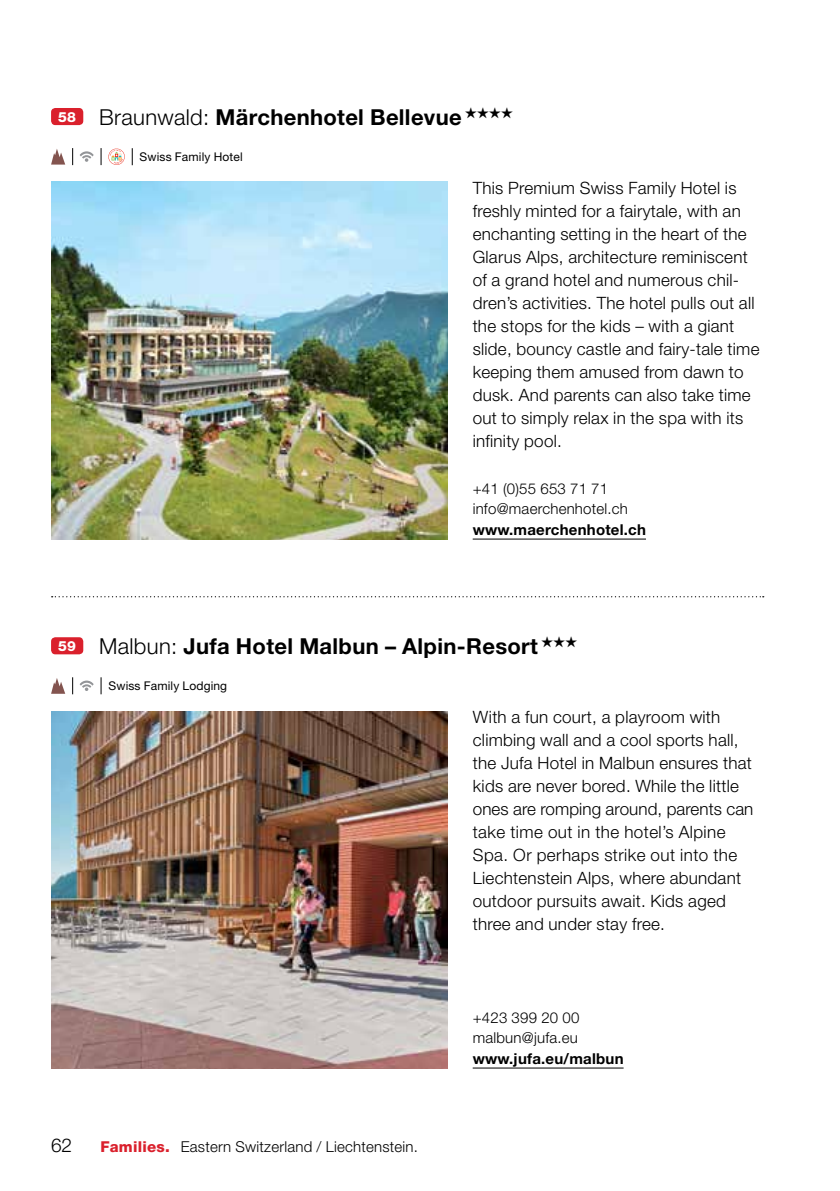
<style>
.page{position:relative;width:840px;height:1191px;background:#fff}
.page>*{position:absolute;margin:0;border:0;box-sizing:border-box;transform-origin:0 0}
.t1{font:700 22px "Helvetica Neue LT Pro";letter-spacing:.015em;color:#000}
.t2{font:300 19px "Helvetica Neue LT Pro";color:#000}
.t3{font:300 17px/23px "Helvetica Neue LT Pro";letter-spacing:.015em;color:#000}
.t4{font:300 15px/20px "Helvetica Neue LT Pro";letter-spacing:.015em;color:#000}
.t5{font:700 15px "Helvetica Neue LT Pro";letter-spacing:.015em;color:#000}
.t6{font:12px "Helvetica Neue LT Pro";letter-spacing:.01em;color:#000}
.s1{font-weight:300}
.s2{font-weight:800;color:#da202c}
</style>
<div class="page">
<svg style="left:51px;top:678px;width:14px;height:16px"></svg>
<svg style="left:80px;top:680px;width:14px;height:11px"></svg>
<svg style="left:72px;top:677px;width:1px;height:17px"></svg>
<svg style="left:101px;top:677px;width:1px;height:17px"></svg>
<img style="left:51px;top:711px;width:396px;height:357px">
<img style="left:51px;top:182px;width:396px;height:357px">
<svg style="left:52px;top:596px;width:711px;height:1px"></svg>
<svg style="left:51px;top:149px;width:14px;height:16px"></svg>
<svg style="left:80px;top:151px;width:14px;height:11px"></svg>
<svg style="left:72px;top:148px;width:1px;height:17px"></svg>
<svg style="left:101px;top:148px;width:24px;height:18px"></svg>
<svg style="left:132px;top:148px;width:1px;height:17px"></svg>
<div style="left:51px;top:637px;width:32px;height:17px;background:#da202c;border-radius:4px"></div>
<div style="left:51px;top:108px;width:32px;height:17px;background:#da202c;border-radius:4px"></div>
<hr style="left:472px;top:539px;width:173px;height:1px;background:#000">
<hr style="left:472px;top:1067px;width:151px;height:1px;background:#000">
<p class="t1" style="left:58px;top:103px;width:457px"><sup>58</sup> <span class="s1">Braunwald:</span> Märchenhotel Bellevue <sup>Õ</sup></p>
<p class="t6" style="left:140px;top:149px;width:104px">Swiss Family Hotel</p>
<p class="t3" style="left:472px;top:176px;width:288px">This Premium Swiss Family Hotel is freshly minted for a fairytale, with an enchanting setting in the heart of the Glarus Alps, architecture reminiscent of a grand hotel and numerous chil&shy;dren’s activities. The hotel pulls out all the stops for the kids – with a giant slide, bouncy castle and fairy-tale time keeping them amused from dawn to dusk. And parents can also take time out to simply relax in the spa with its infinity pool.</p>
<p class="t4" style="left:472px;top:478px;width:157px">+41 (0)55 653 71 71 info@maerchenhotel.ch</p>
<p class="t5" style="left:472px;top:520px;width:175px">www.maerchenhotel.ch</p>
<p class="t1" style="left:58px;top:632px;width:521px"><sup>59</sup> <span class="s1">Malbun:</span> Jufa Hotel Malbun – Alpin-Resort <sup>Ô</sup></p>
<p class="t6" style="left:108px;top:678px;width:120px">Swiss Family Lodging</p>
<p class="t2" style="left:51px;top:1134px;width:23px">62</p>
<p class="t4" style="left:100px;top:1136px;width:319px"><span class="s2">Families.</span> Eastern Switzerland / Liechtenstein.</p>
<p class="t3" style="left:472px;top:705px;width:282px">With a fun court, a playroom with climbing wall and a cool sports hall, the Jufa Hotel in Malbun ensures that kids are never bored. While the little ones are romping around, parents can take time out in the hotel’s Alpine Spa. Or perhaps strike out into the Liechtenstein Alps, where abundant outdoor pursuits await. Kids aged three and under stay free.</p>
<p class="t4" style="left:472px;top:1007px;width:108px">+423 399 20 00 malbun@jufa.eu</p>
<p class="t5" style="left:472px;top:1049px;width:152px">www.jufa.eu/malbun</p>
</div>
